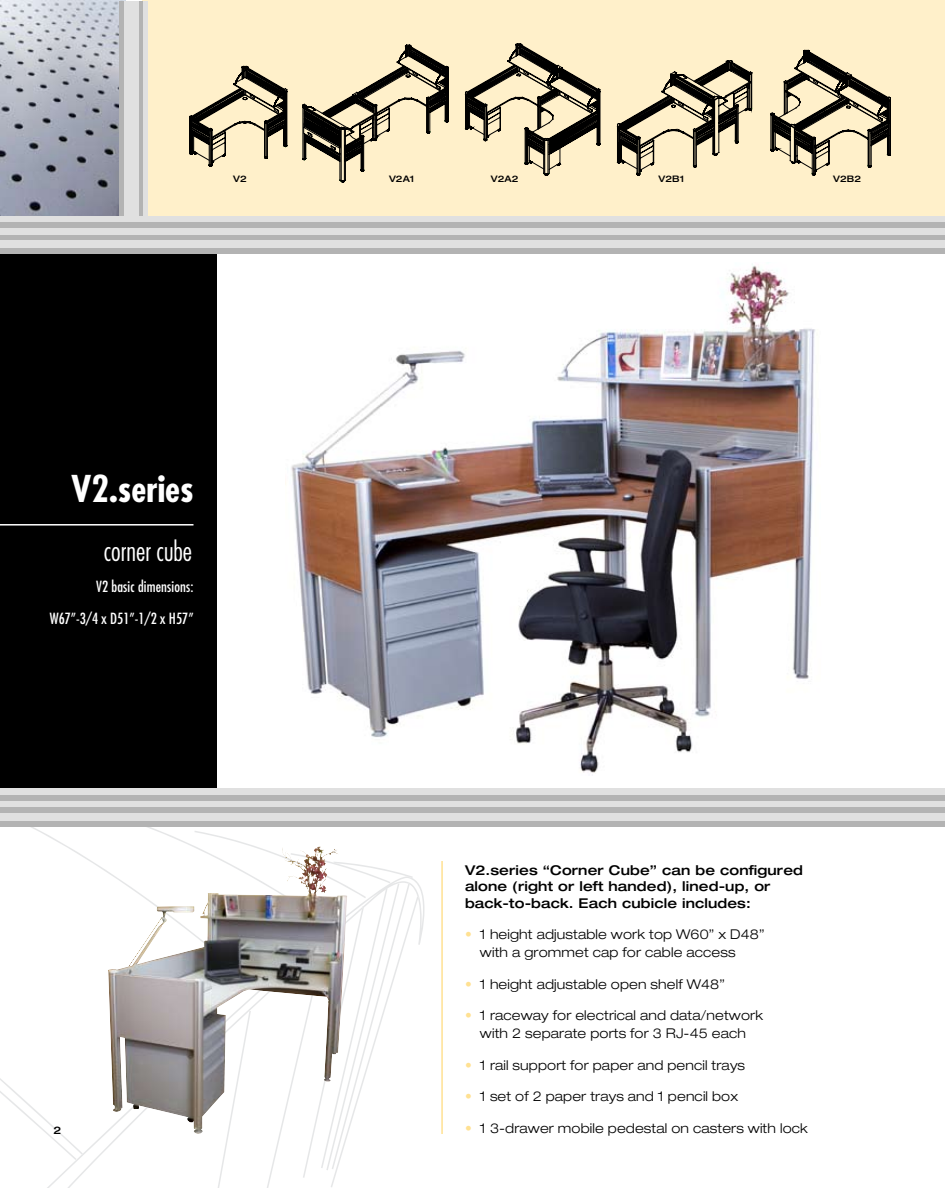
<style>
.page{position:relative;width:945px;height:1188px;background:#fff}
.page>*{position:absolute;margin:0;border:0;box-sizing:border-box;transform-origin:0 0}
.t1{font:700 condensed 36px "Futura";color:#fff}
.t2{font:300 condensed 27px "Futura";color:#fff}
.t3{font:condensed 15px/31.5px "Futura";letter-spacing:.01em;color:#fff;text-align:right}
.t4{font:300 expanded 13.5px/18px "Helvetica Neue";letter-spacing:.01em;color:#000}
.t5{font:500 expanded 13.5px/16.5px "Helvetica Neue";letter-spacing:.01em;color:#000}
.t6{font:500 expanded 10.5px "Helvetica Neue";color:#000}
.t7{font:500 expanded 9px "Helvetica Neue";letter-spacing:.01em;color:#000}
.s1{color:#ffe192}
</style>
<div class="page">
<svg style="left:0;top:827px;width:419px;height:360px"></svg>
<img style="left:0;top:0;width:125px;height:216px">
<div style="left:143px;top:0;width:802px;height:223px;background:#fff0ca"></div>
<div style="left:138px;top:2px;width:10px;height:223px;background:#e0e0e0"></div>
<hr style="left:139px;top:2px;width:4px;height:223px;background:#b3b3b3">
<div style="left:129px;top:2px;width:10px;height:223px;background:#e0e0e0"></div>
<div style="left:120px;top:2px;width:9px;height:223px;background:#e0e0e0"></div>
<div style="left:119px;top:2px;width:5px;height:223px;background:#b3b3b3"></div>
<hr style="left:944px;top:0;width:1px;height:225px;background:#eceff1">
<div style="left:0;top:249px;width:216px;height:544px;background:#000"></div>
<hr style="left:0;top:524px;width:194px;height:2px;background:#fff">
<div style="left:0;top:789px;width:945px;height:13px;background:#e0e0e0"></div>
<div style="left:0;top:795px;width:945px;height:6px;background:#b3b3b3"></div>
<svg style="left:0;top:802px;width:945px;height:6px;background:#d8d8d8"></svg>
<div style="left:0;top:808px;width:945px;height:5px;background:#b3b3b3"></div>
<div style="left:0;top:813px;width:945px;height:13px;background:#e0e0e0"></div>
<div style="left:0;top:821px;width:945px;height:6px;background:#b3b3b3"></div>
<svg style="left:0;top:216px;width:945px;height:7px;background:#d9d9d9"></svg>
<div style="left:0;top:223px;width:945px;height:5px;background:#b3b3b3"></div>
<div style="left:0;top:228px;width:945px;height:13px;background:#e0e0e0"></div>
<div style="left:0;top:235px;width:945px;height:6px;background:#b3b3b3"></div>
<div style="left:0;top:241px;width:945px;height:13px;background:#e0e0e0"></div>
<div style="left:0;top:248px;width:945px;height:6px;background:#b3b3b3"></div>
<hr style="left:441px;top:861px;width:2px;height:273px;background:#ffe192">
<img style="left:285px;top:264px;width:530px;height:509px">
<svg style="left:190px;top:65px;width:98px;height:101px"></svg>
<svg style="left:303px;top:44px;width:145px;height:138px"></svg>
<svg style="left:465px;top:43px;width:135px;height:133px"></svg>
<svg style="left:617px;top:60px;width:135px;height:115px"></svg>
<svg style="left:771px;top:49px;width:120px;height:126px"></svg>
<img style="left:108px;top:885px;width:239px;height:249px">
<p class="t7" style="left:233px;top:173px;width:15px">V2</p>
<p class="t7" style="left:389px;top:173px;width:27px">V2A1</p>
<p class="t7" style="left:491px;top:173px;width:29px">V2A2</p>
<p class="t7" style="left:659px;top:173px;width:27px">V2B1</p>
<p class="t7" style="left:833px;top:173px;width:29px">V2B2</p>
<h1 class="t1" style="left:71px;top:466px;width:124px">V2.series</h1>
<h2 class="t2" style="left:104px;top:534px;width:90px">corner cube</h2>
<p class="t3" style="left:50px;top:571px;width:145px">V2 basic dimensions:<br>W67”-3/4 x D51”-1/2 x H57”</p>
<p class="t6" style="left:53px;top:1124px;width:9px">2</p>
<p class="t5" style="left:465px;top:861px;width:339px">V2.series “Corner Cube” can be configured alone (right or left handed), lined-up, or back-to-back. Each cubicle includes:</p>
<p class="t4" style="left:480px;top:925px;width:286px;text-indent:-15px"><span class="s1">•</span> 1 height adjustable work top W60” x D48” with a grommet cap for cable access</p>
<p class="t4" style="left:465px;top:975px;width:261px"><span class="s1">•</span> 1 height adjustable open shelf W48”</p>
<p class="t4" style="left:465px;top:1006px;width:300px;text-align:center"><span class="s1">•</span> 1 raceway for electrical and data/network with 2 separate ports for 3 RJ-45 each</p>
<p class="t4" style="left:465px;top:1056px;width:282px"><span class="s1">•</span> 1 rail support for paper and pencil trays</p>
<p class="t4" style="left:465px;top:1087px;width:275px"><span class="s1">•</span> 1 set of 2 paper trays and 1 pencil box</p>
<p class="t4" style="left:465px;top:1119px;width:344px"><span class="s1">•</span> 1 3-drawer mobile pedestal on casters with lock</p>
</div>
